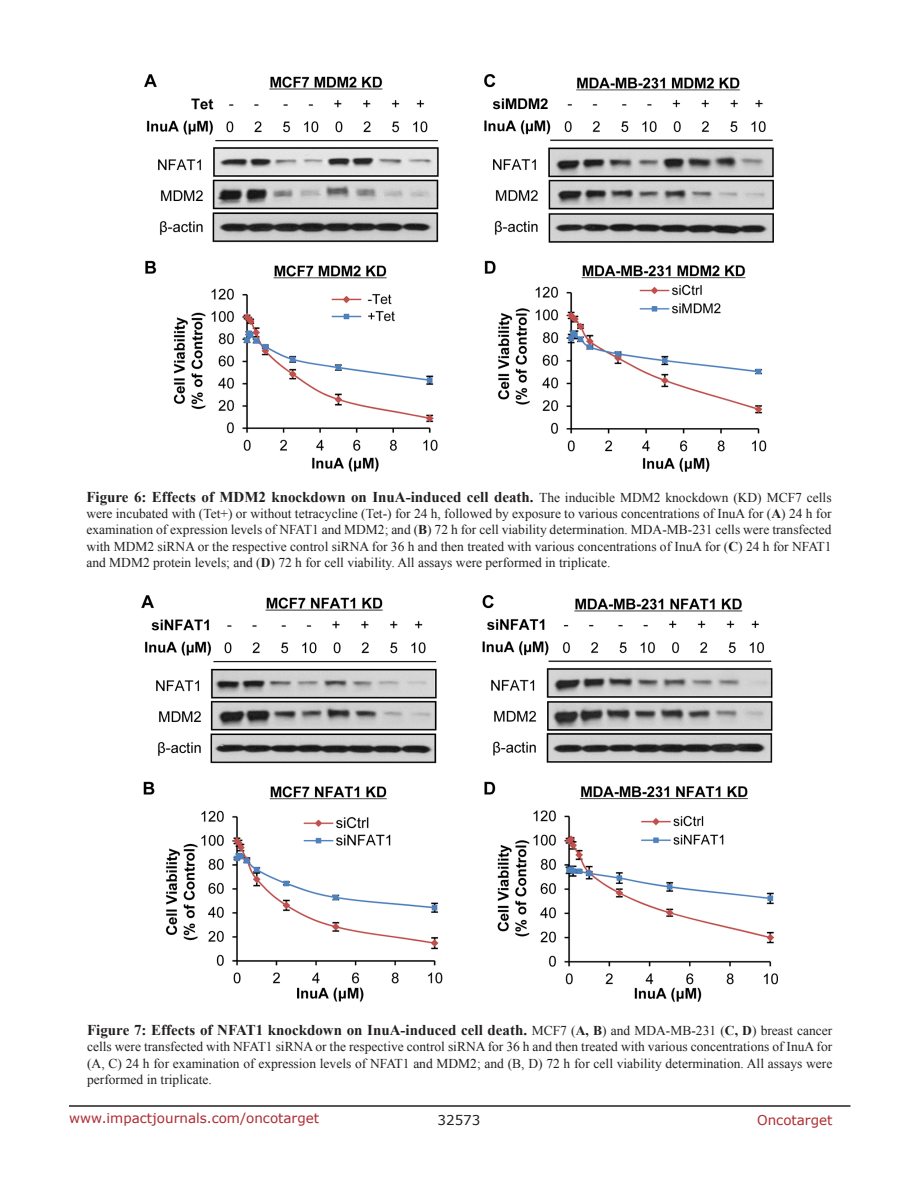
<style>
.page{position:relative;width:918px;height:1188px;background:#fff}
.page>*{position:absolute;margin:0;border:0;box-sizing:border-box;transform-origin:0 0}
.FigureText{font:700 15px "Times New Roman";color:#231f20}
.FigureText-2{font:13.5px/16.2px "Times New Roman";color:#231f20;text-align:justify}
.t1{font:13.5px "Verdana";color:#ac2b31}
.t2{font:13.5px "Verdana";color:#231f20}
.s1{font-weight:400;font-size:13.5px}
.s2{font-weight:700}
.s3{font-size:13.5px}
</style>
<div class="page">
<hr style="left:69px;top:1105px;width:781px;height:2px;background:#231f20">
<img style="left:144px;top:74px;width:630px;height:397px">
<img style="left:142px;top:595px;width:636px;height:406px">
<p class="FigureText" style="left:86px;top:487px;width:747px">Figure 6: Effects of MDM2 knockdown on InuA-induced cell death. <span class="s1">The inducible MDM2 knockdown (KD) MCF7 cells</span></p>
<p class="FigureText-2" style="left:86px;top:505px;width:747px">were incubated with (Tet+) or without tetracycline (Tet-) for 24 h, followed by exposure to various concentrations of InuA for (<span class="s2">A</span>) 24 h for examination of expression levels of NFAT1 and MDM2; and (<span class="s2">B</span>) 72 h for cell viability determination. MDA-MB-231 cells were transfected with MDM2 siRNA or the respective control siRNA for 36 h and then treated with various concentrations of InuA for (<span class="s2">C</span>) 24 h for NFAT1 and MDM2 protein levels; and (<span class="s2">D</span>) 72 h for cell viability. All assays were performed in triplicate.</p>
<p class="FigureText" style="left:87px;top:1020px;width:747px">Figure 7: Effects of NFAT1 knockdown on InuA-induced cell death. <span class="s1">MCF7 (</span><span class="s3">A, B</span><span class="s1">) and MDA-MB-231 (</span><span class="s3">C, D</span><span class="s1">) breast cancer</span></p>
<p class="FigureText-2" style="left:87px;top:1039px;width:747px">cells were transfected with NFAT1 siRNA or the respective control siRNA for 36 h and then treated with various concentrations of InuA for (A, C) 24 h for examination of expression levels of NFAT1 and MDM2; and (B, D) 72 h for cell viability determination. All assays were performed in triplicate.</p>
<p class="t1" style="left:69px;top:1109px;width:252px">www.impactjournals.com/oncotarget</p>
<p class="t2" style="left:438px;top:1111px;width:44px">32573</p>
<p class="t1" style="left:757px;top:1111px;width:77px">Oncotarget</p>
</div>
